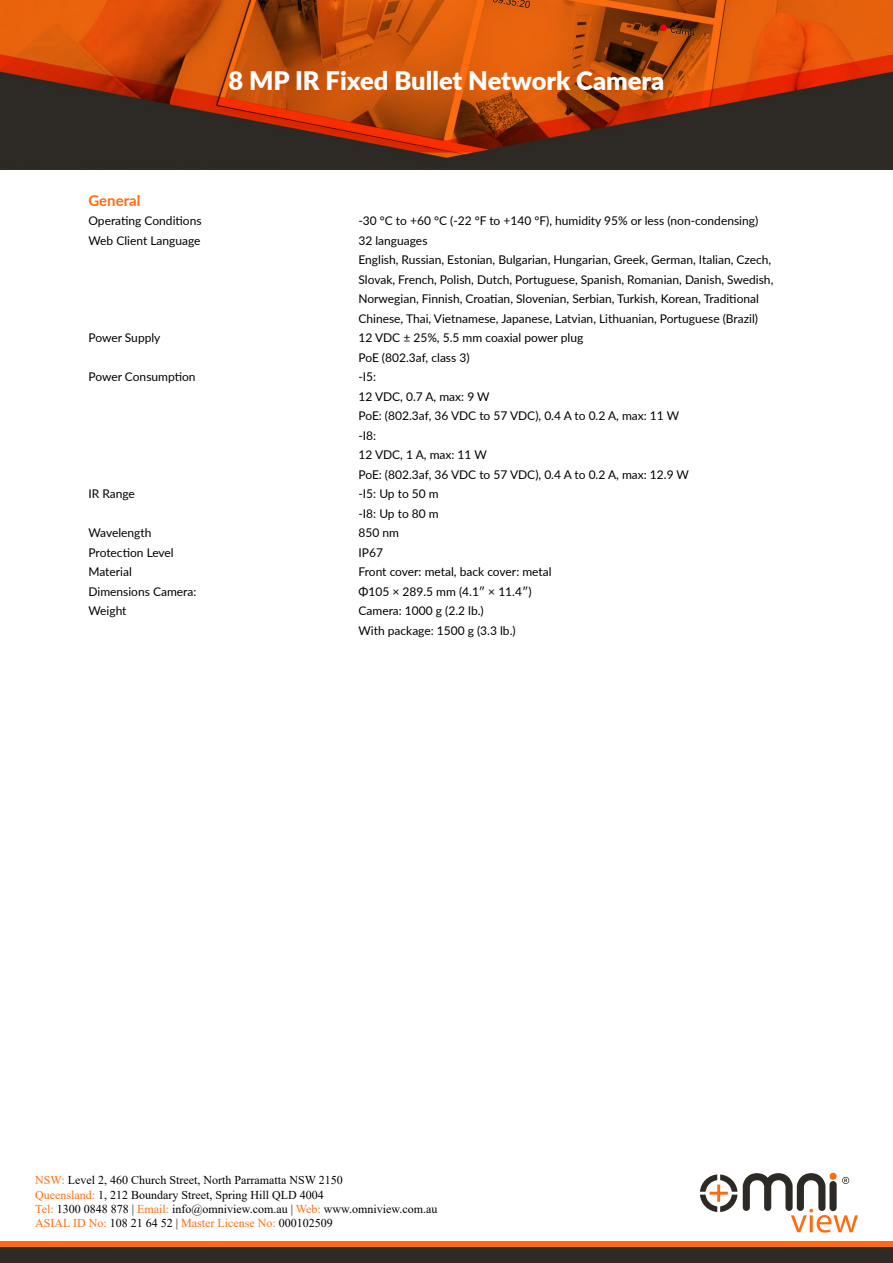
<style>
.page{position:relative;width:893px;height:1263px;background:#fff}
.page>*{position:absolute;margin:0;border:0;box-sizing:border-box;transform-origin:0 0}
.t1{font:900 25.5px "Lato";color:#fff}
.t2{font:700 15px "Lato";color:#ff6c0e}
.t3{font:12px/19.5px "Lato";color:#000}
.t4{font:12px/14.4px "Times New Roman";color:#000}
.s1{color:#ff6c0e}
</style>
<div class="page">
<img style="left:0;top:0;width:893px;height:170px">
<svg style="left:700px;top:1174px;width:37px;height:38px"></svg>
<svg style="left:743px;top:1173px;width:115px;height:59px"></svg>
<div style="left:0;top:1241px;width:893px;height:7px;background:#ff6c0e"></div>
<div style="left:0;top:1248px;width:893px;height:15px;background:#2d2a26"></div>
<h1 class="t1" style="left:228px;top:61px;width:437px">8 MP IR Fixed Bullet Network Camera</h1>
<p class="t2" style="left:88px;top:189px;width:54px">General</p>
<p class="t3" style="left:88px;top:211px;width:115px">Operating Conditions</p>
<p class="t3" style="left:358px;top:211px;width:401px">-30 °C to +60 °C (-22 °F to +140 °F), humidity 95% or less (non-condensing)</p>
<p class="t3" style="left:88px;top:230px;width:114px">Web Client Language</p>
<p class="t3" style="left:358px;top:230px;width:416px">32 languages<br>English, Russian, Estonian, Bulgarian, Hungarian, Greek, German, Italian, Czech, Slovak, French, Polish, Dutch, Portuguese, Spanish, Romanian, Danish, Swedish, Norwegian, Finnish, Croatian, Slovenian, Serbian, Turkish, Korean, Traditional Chinese, Thai, Vietnamese, Japanese, Latvian, Lithuanian, Portuguese (Brazil)</p>
<p class="t3" style="left:88px;top:328px;width:74px">Power Supply</p>
<p class="t3" style="left:358px;top:328px;width:226px">12 VDC ± 25%, 5.5 mm coaxial power plug<br>PoE (802.3af, class 3)</p>
<p class="t3" style="left:88px;top:367px;width:109px">Power Consumption</p>
<p class="t3" style="left:358px;top:367px;width:332px">-I5:<br>12 VDC, 0.7 A, max: 9 W<br>PoE: (802.3af, 36 VDC to 57 VDC), 0.4 A to 0.2 A, max: 11 W -I8:<br>12 VDC, 1 A, max: 11 W<br>PoE: (802.3af, 36 VDC to 57 VDC), 0.4 A to 0.2 A, max: 12.9 W</p>
<p class="t3" style="left:88px;top:484px;width:48px">IR Range</p>
<p class="t3" style="left:358px;top:484px;width:82px">-I5: Up to 50 m -I8: Up to 80 m</p>
<p class="t3" style="left:88px;top:523px;width:65px">Wavelength</p>
<p class="t3" style="left:358px;top:523px;width:42px">850 nm</p>
<p class="t3" style="left:88px;top:542px;width:87px">Protection Level</p>
<p class="t3" style="left:358px;top:542px;width:26px">IP67</p>
<p class="t3" style="left:88px;top:562px;width:45px">Material</p>
<p class="t3" style="left:358px;top:562px;width:195px">Front cover: metal, back cover: metal</p>
<p class="t3" style="left:88px;top:581px;width:110px">Dimensions Camera:</p>
<p class="t3" style="left:358px;top:581px;width:175px">Φ105 × 289.5 mm (4.1ʺ × 11.4ʺ)</p>
<p class="t3" style="left:88px;top:601px;width:40px">Weight</p>
<p class="t3" style="left:358px;top:601px;width:159px">Camera: 1000 g (2.2 lb.)<br>With package: 1500 g (3.3 lb.)</p>
<p class="t4" style="left:35px;top:1172px;width:404px"><span class="s1">NSW:</span> Level 2, 460 Church Street, North Parramatta NSW 2150<br><span class="s1">Queensland:</span> 1, 212 Boundary Street, Spring Hill QLD 4004<br><span class="s1">Tel:</span> 1300 0848 878 | <span class="s1">Email:</span> info@omniview.com.au | <span class="s1">Web:</span> www.omniview.com.au <span class="s1">ASIAL ID No:</span> 108 21 64 52 | <span class="s1">Master License No:</span> 000102509</p>
</div>
